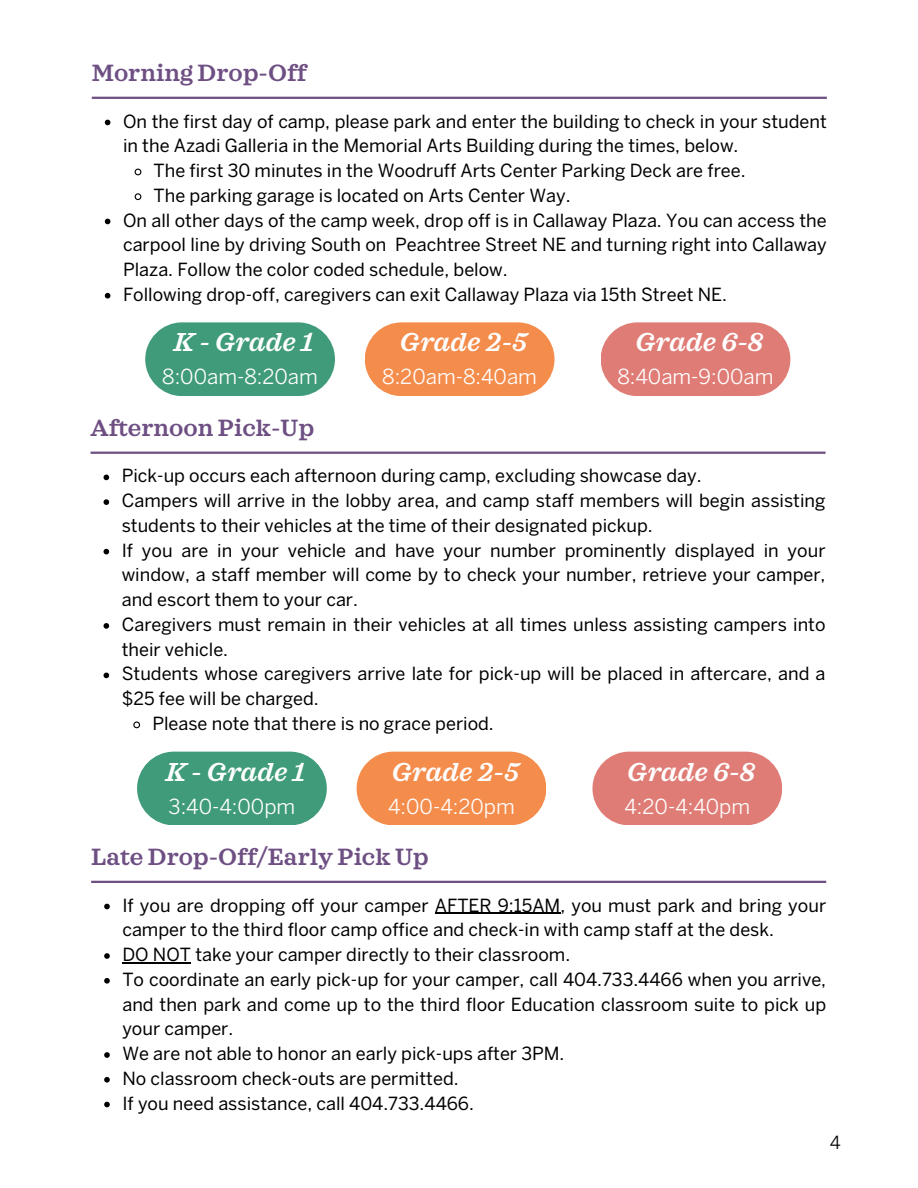
<style>
.page{position:relative;width:918px;height:1188px;background:#fff}
.page>*{position:absolute;margin:0;border:0;box-sizing:border-box;transform-origin:0 0}
.t1{font:italic 600 26.55px "Sagona";color:#fff}
.t2{font:600 24px "Sagona";color:#6e4f83}
.t3{font:20.55px "Benton Sans";color:#fff}
.t4{font:18px/24.8px "Benton Sans";color:#000}
.t5{font:18px "Benton Sans";color:#000}
</style>
<div class="page">
<svg style="left:104px;top:904px;width:6px;height:5px"></svg>
<hr style="left:435px;top:913px;width:125px;height:1px;background:#000">
<svg style="left:104px;top:953px;width:6px;height:6px"></svg>
<hr style="left:122px;top:962px;width:69px;height:1px;background:#000">
<svg style="left:104px;top:978px;width:6px;height:6px"></svg>
<svg style="left:104px;top:1052px;width:6px;height:6px"></svg>
<svg style="left:104px;top:1077px;width:6px;height:6px"></svg>
<svg style="left:104px;top:1102px;width:6px;height:5px"></svg>
<hr style="left:91px;top:881px;width:735px;height:2px;background:#6e4f83">
<svg style="left:105px;top:120px;width:5px;height:5px"></svg>
<svg style="left:134px;top:168px;width:8px;height:8px"></svg>
<svg style="left:134px;top:193px;width:8px;height:8px"></svg>
<svg style="left:105px;top:219px;width:5px;height:5px"></svg>
<svg style="left:105px;top:293px;width:5px;height:6px"></svg>
<hr style="left:92px;top:97px;width:735px;height:2px;background:#6e4f83">
<svg style="left:104px;top:475px;width:5px;height:5px"></svg>
<svg style="left:104px;top:499px;width:5px;height:6px"></svg>
<svg style="left:104px;top:549px;width:5px;height:5px"></svg>
<svg style="left:104px;top:623px;width:5px;height:6px"></svg>
<svg style="left:104px;top:673px;width:5px;height:5px"></svg>
<svg style="left:133px;top:721px;width:8px;height:8px"></svg>
<hr style="left:91px;top:452px;width:735px;height:2px;background:#6e4f83">
<div style="left:365px;top:322px;width:190px;height:74px;background:#f48c4b;border-radius:37px"></div>
<div style="left:145px;top:322px;width:190px;height:74px;background:#3f9b79;border-radius:37px"></div>
<div style="left:601px;top:322px;width:189px;height:74px;background:#e07c76;border-radius:37px"></div>
<div style="left:357px;top:752px;width:189px;height:73px;background:#f48c4b;border-radius:37px"></div>
<div style="left:137px;top:752px;width:190px;height:73px;background:#3f9b79;border-radius:37px"></div>
<div style="left:592px;top:752px;width:190px;height:73px;background:#e07c76;border-radius:37px"></div>
<h1 class="t2" style="left:92px;top:63px;width:216px">Morning Drop-Off</h1>
<h2 class="t4" style="left:123px;top:109px;width:705px">On the first day of camp, please park and enter the building to check in your student in the Azadi Galleria in the Memorial Arts Building during the times, below.</h2>
<h1 class="t4" style="left:154px;top:158px;width:593px">The first 30 minutes in the Woodruff Arts Center Parking Deck are free.</h1>
<h2 class="t4" style="left:154px;top:183px;width:418px">The parking garage is located on Arts Center Way.</h2>
<h1 class="t4" style="left:123px;top:208px;width:705px;text-align:justify">On all other days of the camp week, drop off is in Callaway Plaza. You can access the carpool line by driving South on Peachtree Street NE and turning right into Callaway Plaza. Follow the color coded schedule, below.</h1>
<h2 class="t4" style="left:123px;top:282px;width:605px">Following drop-off, caregivers can exit Callaway Plaza via 15th Street NE.</h2>
<h1 class="t1" style="left:174px;top:331px;width:141px">K - Grade 1</h1>
<h2 class="t3" style="left:162px;top:365px;width:157px">8:00am-8:20am</h2>
<h1 class="t1" style="left:400px;top:331px;width:129px">Grade 2-5</h1>
<h2 class="t3" style="left:382px;top:365px;width:156px">8:20am-8:40am</h2>
<h1 class="t1" style="left:635px;top:331px;width:130px">Grade 6-8</h1>
<h2 class="t3" style="left:617px;top:365px;width:158px">8:40am-9:00am</h2>
<h1 class="t2" style="left:91px;top:418px;width:225px">Afternoon Pick-Up</h1>
<p class="t4" style="left:122px;top:464px;width:581px">Pick-up occurs each afternoon during camp, excluding showcase day.</p>
<p class="t4" style="left:122px;top:489px;width:705px">Campers will arrive in the lobby area, and camp staff members will begin assisting students to their vehicles at the time of their designated pickup.</p>
<p class="t4" style="left:122px;top:538px;width:705px;text-align:justify">If you are in your vehicle and have your number prominently displayed in your window, a staff member will come by to check your number, retrieve your camper, and escort them to your car.</p>
<p class="t4" style="left:122px;top:612px;width:705px">Caregivers must remain in their vehicles at all times unless assisting campers into their vehicle.</p>
<p class="t4" style="left:122px;top:662px;width:705px">Students whose caregivers arrive late for pick-up will be placed in aftercare, and a $25 fee will be charged.</p>
<p class="t4" style="left:152px;top:711px;width:343px">Please note that there is no grace period.</p>
<p class="t1" style="left:166px;top:760px;width:141px">K - Grade 1</p>
<p class="t3" style="left:169px;top:794px;width:128px">3:40-4:00pm</p>
<h1 class="t1" style="left:391px;top:760px;width:129px">Grade 2-5</h1>
<p class="t3" style="left:388px;top:794px;width:128px">4:00-4:20pm</p>
<p class="t1" style="left:627px;top:760px;width:130px">Grade 6-8</p>
<p class="t3" style="left:625px;top:794px;width:127px">4:20-4:40pm</p>
<h1 class="t2" style="left:91px;top:847px;width:339px">Late Drop-Off/Early Pick Up</h1>
<p class="t4" style="left:122px;top:893px;width:705px">If you are dropping off your camper AFTER 9:15AM, you must park and bring your camper to the third floor camp office and check-in with camp staff at the desk.</p>
<p class="t4" style="left:122px;top:943px;width:449px">DO NOT take your camper directly to their classroom.</p>
<p class="t4" style="left:122px;top:967px;width:705px;text-align:justify">To coordinate an early pick-up for your camper, call 404.733.4466 when you arrive, and then park and come up to the third floor Education classroom suite to pick up your camper.</p>
<p class="t4" style="left:122px;top:1042px;width:444px">We are not able to honor an early pick-ups after 3PM.</p>
<p class="t4" style="left:122px;top:1066px;width:338px">No classroom check-outs are permitted.</p>
<p class="t4" style="left:122px;top:1091px;width:353px">If you need assistance, call 404.733.4466.</p>
<p class="t5" style="left:830px;top:1132px;width:12px">4</p>
</div>
